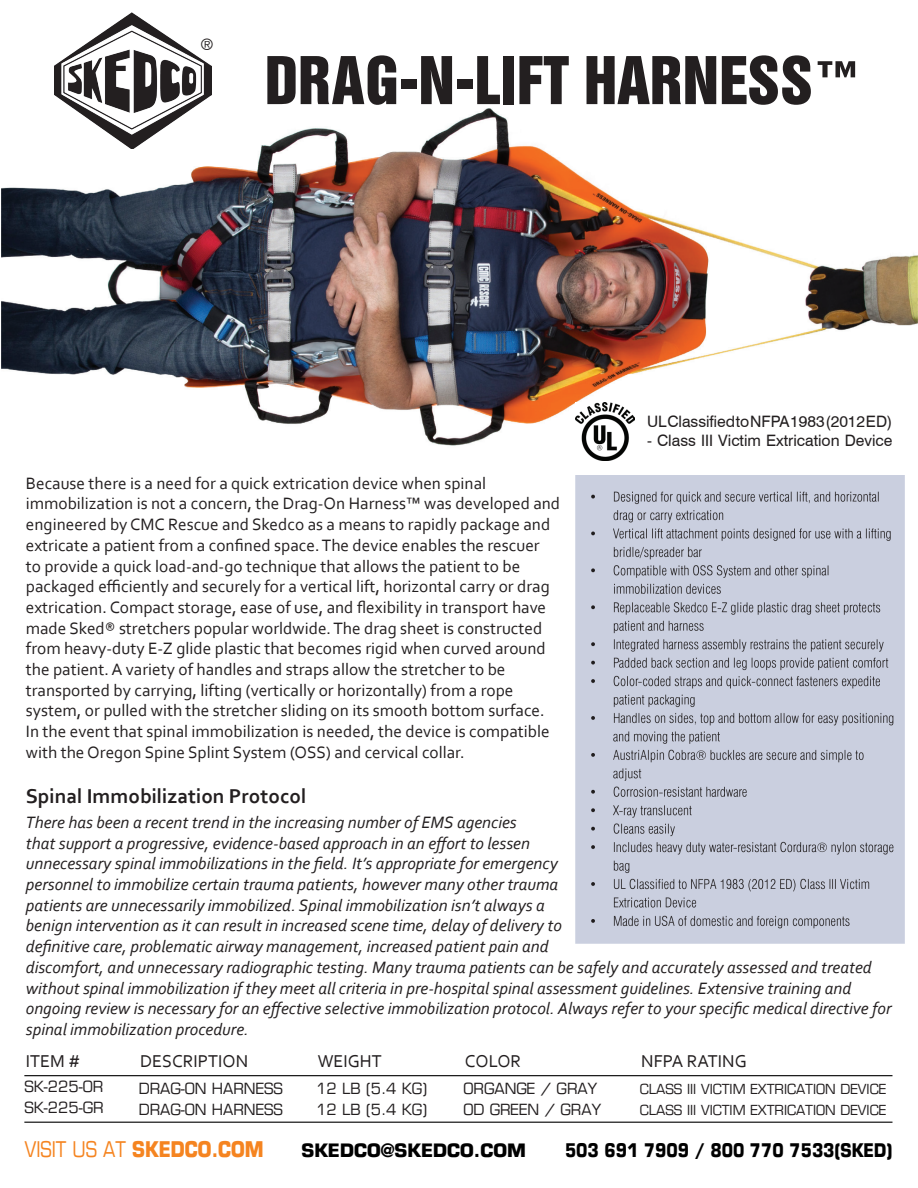
<style>
.page{position:relative;width:918px;height:1188px;background:#fff}
.page>*{position:absolute;margin:0;border:0;box-sizing:border-box;transform-origin:0 0}
.t1{font:60px "Swiss 921 BT Regular A";color:#231f20}
.t2{font:700 21px "Corbel";color:#231f20}
.t3{font:700 21px "Eurostile";color:#f58420;scale:.85 1}
.t4{font:700 18.3px "Eurostile";color:#000;scale:.86 1}
.t5{font:18px "Corbel";color:#231f20}
.t6{font:700 18px "Eurostile";color:#000}
.t7{font:17.25px/20.7px "Corbel";color:#231f20}
.t8{font:italic 17.25px/20.7px "Corbel";color:#231f20}
.t9{font:15.75px "Swiss 721 BT";color:#231f20}
.t10{font:15px "Eurostile";color:#231f20}
.t11{font:13.5px "Eurostile";color:#231f20}
.s1{font-weight:400}
</style>
<div class="page">
<img style="left:1px;top:109px;width:917px;height:337px">
<img style="left:54px;top:13px;width:158px;height:135px">
<img style="left:576px;top:402px;width:58px;height:58px">
<img style="left:576px;top:476px;width:328px;height:468px">
<hr style="left:24px;top:1075px;width:868px;height:1px;background:#000">
<hr style="left:24px;top:1122px;width:868px;height:1px;background:#000">
<p class="t10" style="left:201px;top:35px;width:13px">®</p>
<h1 class="t1" style="left:265px;top:41px;width:599px">DRAG-N-LIFT HARNESS™</h1>
<p class="t9" style="left:647px;top:412px;width:247px">UL Classified to NFPA 1983 (2012 ED)</p>
<p class="t9" style="left:647px;top:431px;width:247px">- Class III Victim Extrication Device</p>
<p class="t7" style="left:26px;top:472px;width:536px">Because there is a need for a quick extrication device when spinal immobilization is not a concern, the Drag-On Harness™ was developed and engineered by CMC Rescue and Skedco as a means to rapidly package and extricate a patient from a confined space. The device enables the rescuer<br>to provide a quick load-and-go technique that allows the patient to be packaged efficiently and securely for a vertical lift, horizontal carry or drag extrication. Compact storage, ease of use, and flexibility in transport have made Sked® stretchers popular worldwide. The drag sheet is constructed from heavy-duty E-Z glide plastic that becomes rigid when curved around the patient. A variety of handles and straps allow the stretcher to be transported by carrying, lifting (vertically or horizontally) from a rope system, or pulled with the stretcher sliding on its smooth bottom surface.<br>In the event that spinal immobilization is needed, the device is compatible with the Oregon Spine Splint System (OSS) and cervical collar.</p>
<p class="t2" style="left:26px;top:783px;width:282px">Spinal Immobilization Protocol</p>
<p class="t8" style="left:26px;top:811px;width:867px">There has been a recent trend in the increasing number of EMS agencies<br>that support a progressive, evidence-based approach in an effort to lessen<br>unnecessary spinal immobilizations in the field. It’s appropriate for emergency<br>personnel to immobilize certain trauma patients, however many other trauma<br>patients are unnecessarily immobilized. Spinal immobilization isn’t always a<br>benign intervention as it can result in increased scene time, delay of delivery to<br>definitive care, problematic airway management, increased patient pain and<br>discomfort, and unnecessary radiographic testing. Many trauma patients can be safely and accurately assessed and treated without spinal immobilization if they meet all criteria in pre-hospital spinal assessment guidelines. Extensive training and ongoing review is necessary for an effective selective immobilization protocol. Always refer to your specific medical directive for spinal immobilization procedure.</p>
<p class="t5" style="left:26px;top:1050px;width:56px">ITEM #</p>
<p class="t5" style="left:140px;top:1050px;width:109px">DESCRIPTION</p>
<p class="t5" style="left:318px;top:1050px;width:66px">WEIGHT</p>
<p class="t5" style="left:465px;top:1050px;width:58px">COLOR</p>
<p class="t5" style="left:641px;top:1050px;width:107px">NFPA RATING</p>
<p class="t10" style="left:24px;top:1077px;width:81px">SK-225-OR</p>
<p class="t10" style="left:139px;top:1079px;width:146px">DRAG-ON HARNESS</p>
<p class="t10" style="left:316px;top:1079px;width:112px">12 LB (5.4 KG)</p>
<p class="t10" style="left:463px;top:1079px;width:135px">ORGANGE / GRAY</p>
<p class="t11" style="left:640px;top:1081px;width:248px">CLASS III VICTIM EXTRICATION DEVICE</p>
<p class="t10" style="left:24px;top:1098px;width:81px">SK-225-GR</p>
<p class="t10" style="left:139px;top:1101px;width:146px">DRAG-ON HARNESS</p>
<p class="t10" style="left:316px;top:1101px;width:112px">12 LB (5.4 KG)</p>
<p class="t10" style="left:463px;top:1101px;width:139px">OD GREEN / GRAY</p>
<p class="t11" style="left:640px;top:1102px;width:248px">CLASS III VICTIM EXTRICATION DEVICE</p>
<p class="t6" style="left:302px;top:1138px;width:226px">SKEDCO@SKEDCO.COM</p>
<p class="t4" style="left:565px;top:1138px;width:382px">503 691 7909 / 800 770 7533(SKED)</p>
<p class="t3" style="left:25px;top:1135px;width:283px"><span class="s1">VISIT US AT</span> SKEDCO.COM</p>
</div>
